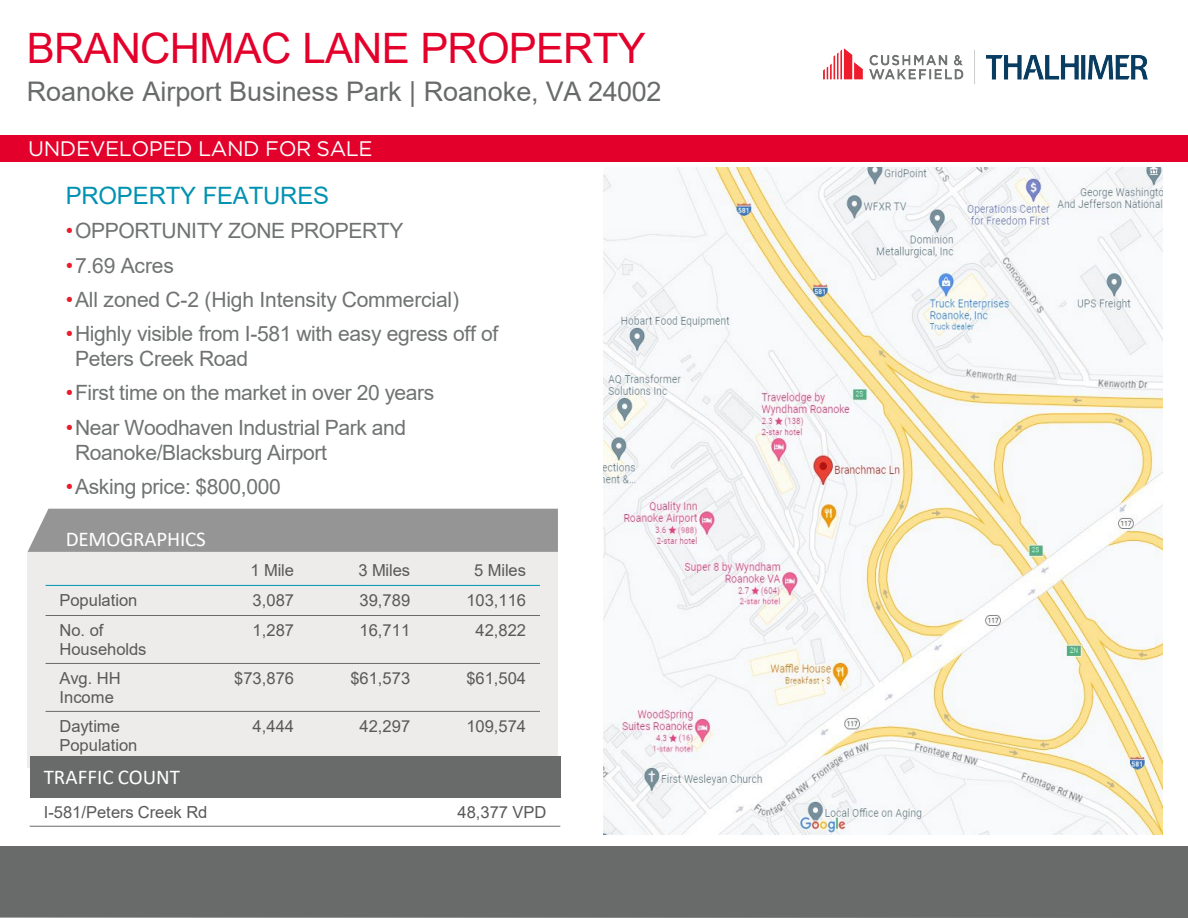
<style>
.page{position:relative;width:1188px;height:918px;background:#fff}
.page>*{position:absolute;margin:0;border:0;box-sizing:border-box;transform-origin:0 0}
.t1{font:42px "Arial";letter-spacing:-.02em;color:#e3002b}
.t2{font:27px "Arial";letter-spacing:-.005em;color:#696b6b}
.t3{font:24px "Arial";letter-spacing:-.01em;color:#0092b1}
.t4{font:21px/25.2px "Arial";letter-spacing:-.015em;color:#6f7371}
.t5{font:21px "Calibri";letter-spacing:-.005em;color:#fff}
.t6{font:21px "Gotham";letter-spacing:-.02em;color:#fff}
.t7{font:16.5px/19.8px "Arial";color:#595959}
.s1{color:#ec1c2b}
</style>
<div class="page">
<img style="left:823px;top:49px;width:325px;height:34px">
<div style="left:0;top:135px;width:1188px;height:27px;background:#e3002b"></div>
<div style="left:28px;top:509px;width:530px;height:43px;background:#959595"></div>
<div style="left:28px;top:552px;width:530px;height:216px;background:#edeceb"></div>
<div style="left:0;top:846px;width:1188px;height:72px;background:#696b6b"></div>
<div style="left:30px;top:757px;width:530px;height:41px;background:#696b6b"></div>
<hr style="left:30px;top:826px;width:530px;height:1px;background:#696b6b">
<hr style="left:46px;top:585px;width:494px;height:1px;background:#0093b2">
<hr style="left:46px;top:615px;width:494px;height:1px;background:#696b6b">
<hr style="left:46px;top:663px;width:494px;height:1px;background:#696b6b">
<hr style="left:46px;top:711px;width:494px;height:1px;background:#696b6b">
<img style="left:603px;top:168px;width:559px;height:667px">
<h2 class="t1" style="left:27px;top:19px;width:620px">BRANCHMAC LANE PROPERTY</h2>
<p class="t2" style="left:27px;top:73px;width:636px">Roanoke Airport Business Park | Roanoke, VA 24002</p>
<p class="t6" style="left:28px;top:135px;width:346px">UNDEVELOPED LAND FOR SALE</p>
<p class="t3" style="left:66px;top:179px;width:265px">PROPERTY FEATURES</p>
<p class="t4" style="left:66px;top:218px;width:339px"><span class="s1">•</span>OPPORTUNITY ZONE PROPERTY</p>
<p class="t4" style="left:66px;top:253px;width:110px"><span class="s1">•</span>7.69 Acres</p>
<p class="t4" style="left:66px;top:287px;width:395px"><span class="s1">•</span>All zoned C-2 (High Intensity Commercial)</p>
<p class="t4" style="left:75px;top:321px;width:425px;text-indent:-9px"><span class="s1">•</span>Highly visible from I-581 with easy egress off of<br>Peters Creek Road</p>
<p class="t4" style="left:66px;top:380px;width:370px"><span class="s1">•</span>First time on the market in over 20 years</p>
<p class="t4" style="left:75px;top:415px;width:333px;text-indent:-9px"><span class="s1">•</span>Near Woodhaven Industrial Park and<br>Roanoke/Blacksburg Airport</p>
<p class="t4" style="left:66px;top:474px;width:217px"><span class="s1">•</span>Asking price: $800,000</p>
<p class="t5" style="left:66px;top:525px;width:142px">DEMOGRAPHICS</p>
<p class="t7" style="left:250px;top:561px;width:45px">1 Mile</p>
<p class="t7" style="left:358px;top:561px;width:53px">3 Miles</p>
<p class="t7" style="left:474px;top:561px;width:53px">5 Miles</p>
<p class="t7" style="left:60px;top:590px;width:79px">Population</p>
<p class="t7" style="left:253px;top:590px;width:43px">3,087</p>
<p class="t7" style="left:360px;top:590px;width:52px">39,789</p>
<p class="t7" style="left:466px;top:590px;width:61px">103,116</p>
<p class="t7" style="left:60px;top:620px;width:89px">No. of<br>Households</p>
<p class="t7" style="left:253px;top:620px;width:43px">1,287</p>
<p class="t7" style="left:360px;top:620px;width:52px">16,711</p>
<p class="t7" style="left:476px;top:620px;width:52px">42,822</p>
<p class="t7" style="left:60px;top:668px;width:63px">Avg. HH<br>Income</p>
<p class="t7" style="left:234px;top:668px;width:61px">$73,876</p>
<p class="t7" style="left:350px;top:668px;width:61px">$61,573</p>
<p class="t7" style="left:466px;top:668px;width:61px">$61,504</p>
<p class="t7" style="left:60px;top:716px;width:79px">Daytime<br>Population</p>
<p class="t7" style="left:253px;top:716px;width:43px">4,444</p>
<p class="t7" style="left:360px;top:716px;width:52px">42,297</p>
<p class="t7" style="left:466px;top:716px;width:61px">109,574</p>
<p class="t5" style="left:44px;top:763px;width:138px">TRAFFIC COUNT</p>
<p class="t7" style="left:44px;top:802px;width:165px">I-581/Peters Creek Rd</p>
<p class="t7" style="left:458px;top:802px;width:90px">48,377 VPD</p>
</div>
